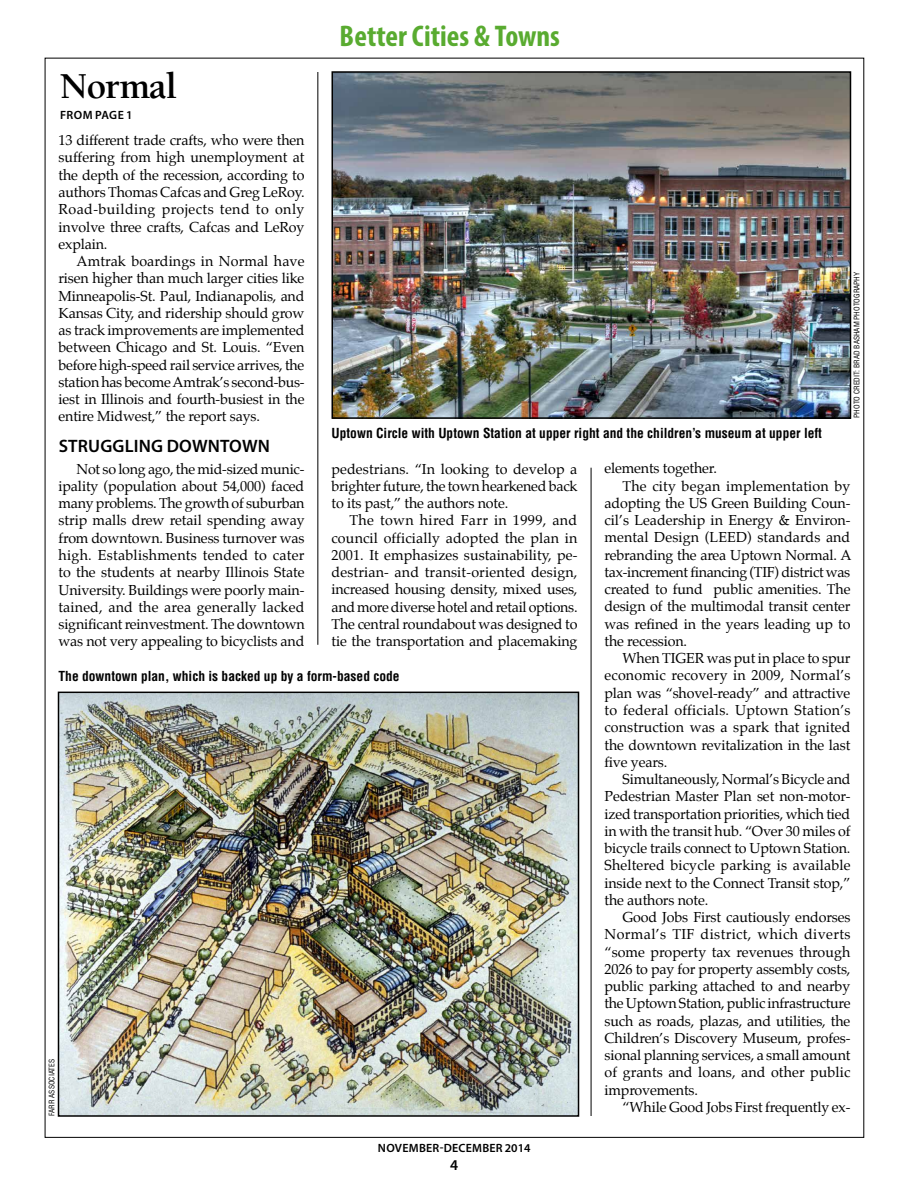
<style>
.page{position:relative;width:918px;height:1188px;background:#fff}
.page>*{position:absolute;margin:0;border:0;box-sizing:border-box;transform-origin:0 0}
.t1{font:700 37.5px "Berkeley";letter-spacing:-.025em;color:#000}
.t2{font:700 condensed 30px "Myriad Pro";color:#59ab30}
.t3{font:600 18px "Myriad Pro";letter-spacing:.01em;color:#000}
.t4{font:600 15px "Myriad Pro";color:#000}
.t5{font:14.25px/17.2px "Palatino";letter-spacing:-.01em;color:#000;text-align:justify}
.t6{font:14.25px "Palatino";letter-spacing:.01em;color:#000}
.t7{font:14.25px "Palatino";letter-spacing:.02em;color:#000}
.t8{font:14.25px "Palatino";letter-spacing:.025em;color:#000}
.t9{font:14.25px "Palatino";letter-spacing:.015em;color:#000}
.t10{font:700 condensed 13.5px "Helvetica";color:#000}
.t11{font:600 12px "Myriad Pro";letter-spacing:.02em;color:#000}
.t12{font:600 12px "Myriad Pro";letter-spacing:.04em;color:#000}
.t13{font:condensed 7.5px "Helvetica";color:#000}
</style>
<div class="page">
<img style="left:334px;top:74px;width:514px;height:342px">
<div style="left:331px;top:71px;width:520px;height:348px;border:2px solid #000"></div>
<img style="left:61px;top:695px;width:515px;height:419px">
<div style="left:58px;top:692px;width:521px;height:425px;border:2px solid #000"></div>
<hr style="left:591px;top:468px;width:1px;height:648px;background:#000">
<hr style="left:318px;top:72px;width:1px;height:573px;background:#000">
<h1 class="t1" style="left:60px;top:67px;width:118px">Normal</h1>
<p class="t12" style="left:60px;top:107px;width:74px">FROM PAGE 1</p>
<h2 class="t2" style="left:340px;top:17px;width:222px">Better Cities &amp; Towns</h2>
<p class="t5" style="left:58px;top:133px;width:248px">13 different trade crafts, who were then suffering from high unemployment at the depth of the recession, according to authors Thomas Cafcas and Greg LeRoy.<br>Road-building projects tend to only involve three crafts, Cafcas and LeRoy explain.</p>
<p class="t5" style="left:58px;top:254px;width:248px;text-indent:18px">Amtrak boardings in Normal have risen higher than much larger cities like Minneapolis-St. Paul, Indianapolis, and Kansas City, and ridership should grow as track improvements are implemented between Chicago and St. Louis. “Even before high-speed rail service arrives, the station has become Amtrak’s second-bus&shy;iest in Illinois and fourth-busiest in the entire Midwest,” the report says.</p>
<p class="t3" style="left:59px;top:434px;width:213px">STRUGGLING DOWNTOWN</p>
<p class="t5" style="left:59px;top:461px;width:248px;text-indent:18px">Not so long ago, the mid-sized munic&shy;ipality (population about 54,000) faced many problems. The growth of suburban strip malls drew retail spending away from downtown. Business turnover was high. Establishments tended to cater to the students at nearby Illinois State University. Buildings were poorly main&shy;tained, and the area generally lacked significant reinvestment. The downtown was not very appealing to bicyclists and</p>
<p class="t13" style="left:852px;top:418px;width:147px;rotate:-90deg">PHOTO CREDIT: BRAD BASHAM PHOTOGRAPHY</p>
<p class="t10" style="left:332px;top:425px;width:492px">Uptown Circle with Uptown Station at upper right and the children’s museum at upper left</p>
<p class="t5" style="left:332px;top:461px;width:247px">pedestrians. “In looking to develop a brighter future, the town hearkened back to its past,” the authors note.</p>
<p class="t5" style="left:332px;top:513px;width:248px;text-indent:18px">The town hired Farr in 1999, and council officially adopted the plan in 2001. It emphasizes sustainability, pe&shy;destrian- and transit-oriented design, increased housing density, mixed uses, and more diverse hotel and retail options.<br>The central roundabout was designed to tie the transportation and placemaking</p>
<p class="t5" style="left:605px;top:461px;width:114px">elements together.</p>
<p class="t6" style="left:622px;top:479px;width:230px">The city began implementation by</p>
<p class="t5" style="left:605px;top:495px;width:247px">adopting the US Green Building Coun-</p>
<p class="t5" style="left:605px;top:513px;width:248px">cil’s Leadership in Energy &amp; Environ-</p>
<p class="t6" style="left:605px;top:531px;width:247px">mental Design (LEED) standards and</p>
<p class="t5" style="left:605px;top:547px;width:248px">rebranding the area Uptown Normal. A</p>
<p class="t5" style="left:605px;top:564px;width:247px">tax-increment financing (TIF) district was</p>
<p class="t5" style="left:605px;top:582px;width:248px">created to fund public amenities. The</p>
<p class="t5" style="left:605px;top:599px;width:247px">design of the multimodal transit center</p>
<p class="t5" style="left:605px;top:616px;width:248px">was refined in the years leading up to</p>
<p class="t5" style="left:605px;top:633px;width:84px">the recession.</p>
<p class="t5" style="left:622px;top:651px;width:230px">When TIGER was put in place to spur</p>
<p class="t9" style="left:605px;top:669px;width:248px">economic recovery in 2009, Normal’s</p>
<p class="t5" style="left:605px;top:685px;width:247px">plan was “shovel-ready” and attractive</p>
<p class="t7" style="left:605px;top:703px;width:248px">to federal officials. Uptown Station’s</p>
<p class="t6" style="left:605px;top:721px;width:248px">construction was a spark that ignited</p>
<p class="t5" style="left:605px;top:737px;width:248px">the downtown revitalization in the last</p>
<p class="t5" style="left:605px;top:754px;width:64px">five years.</p>
<p class="t5" style="left:622px;top:772px;width:230px">Simultaneously, Normal’s Bicycle and</p>
<p class="t5" style="left:605px;top:789px;width:247px">Pedestrian Master Plan set non-motor-</p>
<p class="t5" style="left:605px;top:806px;width:247px">ized transportation priorities, which tied</p>
<p class="t5" style="left:605px;top:823px;width:247px">in with the transit hub. “Over 30 miles of</p>
<p class="t5" style="left:605px;top:841px;width:247px">bicycle trails connect to Uptown Station.</p>
<p class="t6" style="left:605px;top:859px;width:248px">Sheltered bicycle parking is available</p>
<p class="t5" style="left:605px;top:875px;width:247px">inside next to the Connect Transit stop,”</p>
<p class="t5" style="left:605px;top:892px;width:105px">the authors note.</p>
<p class="t5" style="left:622px;top:910px;width:229px">Good Jobs First cautiously endorses</p>
<p class="t8" style="left:605px;top:928px;width:247px">Normal’s TIF district, which diverts</p>
<p class="t5" style="left:605px;top:944px;width:247px">“some property tax revenues through</p>
<p class="t5" style="left:605px;top:961px;width:248px">2026 to pay for property assembly costs,</p>
<p class="t5" style="left:605px;top:979px;width:247px">public parking attached to and nearby</p>
<p class="t5" style="left:605px;top:996px;width:248px">the Uptown Station, public infrastructure</p>
<p class="t5" style="left:605px;top:1013px;width:247px">such as roads, plazas, and utilities, the</p>
<p class="t5" style="left:605px;top:1030px;width:247px">Children’s Discovery Museum, profes-</p>
<p class="t5" style="left:605px;top:1048px;width:248px">sional planning services, a small amount</p>
<p class="t5" style="left:605px;top:1065px;width:247px">of grants and loans, and other public</p>
<p class="t5" style="left:605px;top:1082px;width:95px">improvements.</p>
<p class="t5" style="left:622px;top:1099px;width:230px">“While Good Jobs First frequently ex-</p>
<p class="t10" style="left:58px;top:668px;width:343px">The downtown plan, which is backed up by a form-based code</p>
<p class="t13" style="left:47px;top:1116px;width:59px;rotate:-90deg">FARR ASSOCIATES</p>
<p class="t11" style="left:378px;top:1140px;width:154px">NOVEMBER-DECEMBER 2014</p>
<p class="t4" style="left:450px;top:1155px;width:10px">4</p>
</div>
